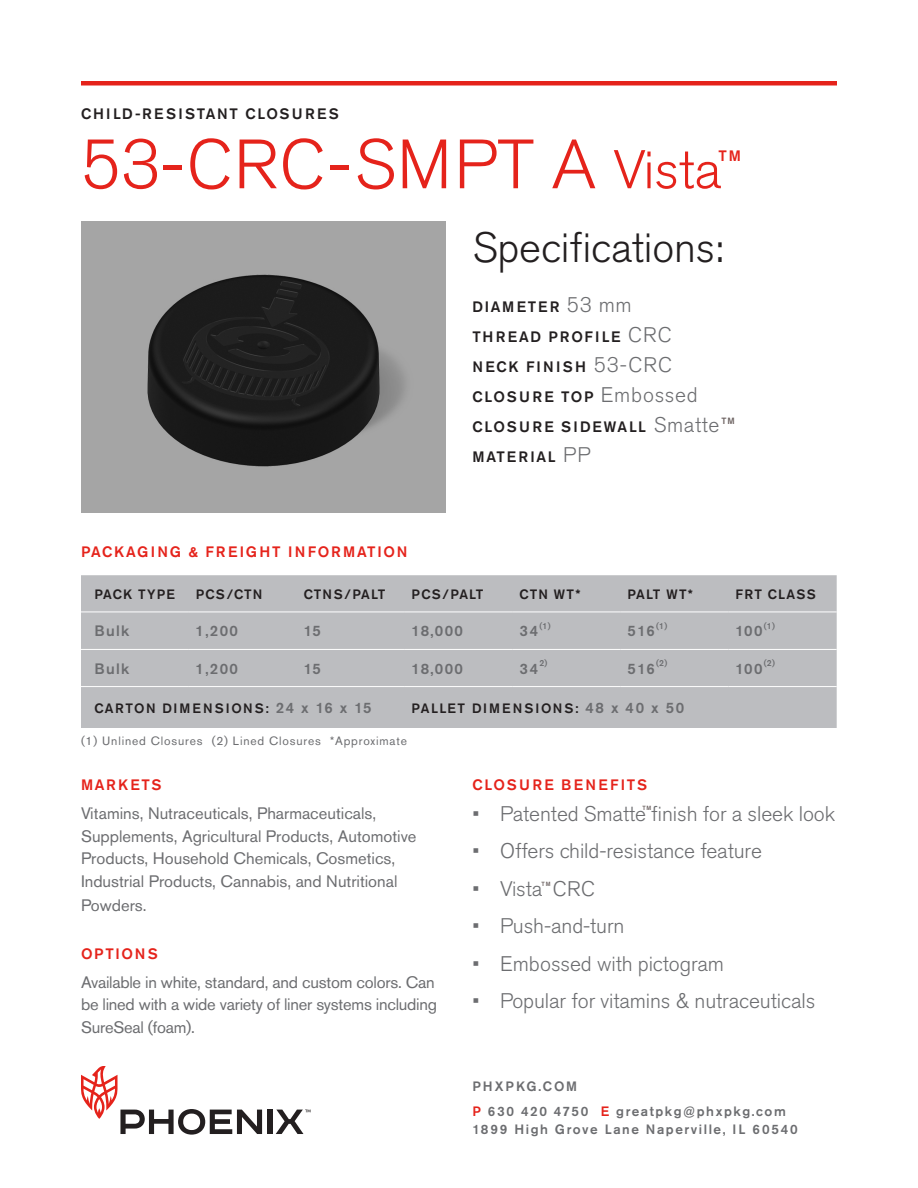
<style>
.page{position:relative;width:918px;height:1188px;background:#fff}
.page>*{position:absolute;margin:0;border:0;box-sizing:border-box;transform-origin:0 0}
.Product_Number{font:300 69px "Akzidenz Grotesk Std";letter-spacing:.015em;color:#e5231b}
.Specifications_Heade{font:300 42px "Akzidenz Grotesk Std";letter-spacing:-.005em;color:#231f20}
.t1{font:300 21px "Akzidenz Grotesk Std";letter-spacing:-.005em;color:#6c6d70}
.Body_Copy{font:16.5px/22.5px "Akzidenz Grotesk Std";color:#6c6d70}
.Specifications_Copy{font:500 15px "Akzidenz Grotesk Std";letter-spacing:.115em;color:#231f20}
.Table_Product_Info{font:500 15px "Akzidenz Grotesk Std";letter-spacing:.09em;color:#6c6d70}
.Heading_PMS_485{font:500 15px "Akzidenz Grotesk Std";letter-spacing:.115em;color:#e5231b}
.Product_Category_Nam{font:500 15px "Akzidenz Grotesk Std";letter-spacing:.155em;color:#231f20}
.Specifications_Copy-2{font:500 15px "Akzidenz Grotesk Std";letter-spacing:.155em;color:#231f20}
.Heading_PMS_485-2{font:500 15px "Akzidenz Grotesk Std";letter-spacing:.155em;color:#e5231b}
.Heading_Bullet_Point{font:500 15px "Akzidenz Grotesk Std";color:#e5231b}
.t2{font:500 13.5px/24.8px "Akzidenz Grotesk Std";letter-spacing:.115em;color:#6c6d70}
.Table_Headers{font:500 13.5px "Akzidenz Grotesk Std";letter-spacing:.085em;color:#231f20}
.Table_Product_Info-2{font:500 13.5px "Akzidenz Grotesk Std";letter-spacing:.115em;color:#231f20}
.Table_Caption{font:12px "Akzidenz Grotesk Std";letter-spacing:.07em;color:#6c6d70}
.Heading_Bullet_Point-2{font:500 9px "Akzidenz Grotesk Std";color:#6d6362}
.Table_Product_Info-3{font:500 8.7px "Akzidenz Grotesk Std";color:#6c6d70}
.Heading_Bullet_Point-3{font:500 6px "Akzidenz Grotesk Std";color:#6d6362}
.s1{font-size:54px}
.s2{font-weight:300;font-size:21px;color:#6c6d70}
.s3{font-size:15px;color:#6c6d70}
.s4{color:#e5231b}
</style>
<div class="page">
<div style="left:267px;top:1110px;width:5px;height:24px;background:#231f20"></div>
<svg style="left:81px;top:1066px;width:181px;height:69px"></svg>
<svg style="left:276px;top:1110px;width:34px;height:24px"></svg>
<div style="left:81px;top:81px;width:756px;height:5px;background:#e5231b"></div>
<div style="left:81px;top:575px;width:756px;height:153px;background:#bcbdc0"></div>
<hr style="left:297px;top:612px;width:108px;height:1px;background:#fff">
<hr style="left:405px;top:612px;width:108px;height:1px;background:#fff">
<hr style="left:513px;top:612px;width:108px;height:1px;background:#fff">
<hr style="left:621px;top:612px;width:108px;height:1px;background:#fff">
<hr style="left:729px;top:612px;width:108px;height:1px;background:#fff">
<hr style="left:81px;top:649px;width:108px;height:1px;background:#fff">
<hr style="left:189px;top:649px;width:108px;height:1px;background:#fff">
<hr style="left:297px;top:649px;width:108px;height:1px;background:#fff">
<hr style="left:405px;top:649px;width:108px;height:1px;background:#fff">
<hr style="left:513px;top:649px;width:108px;height:1px;background:#fff">
<hr style="left:621px;top:649px;width:108px;height:1px;background:#fff">
<hr style="left:729px;top:649px;width:108px;height:1px;background:#fff">
<hr style="left:81px;top:686px;width:108px;height:1px;background:#fff">
<hr style="left:189px;top:686px;width:108px;height:1px;background:#fff">
<hr style="left:297px;top:686px;width:108px;height:1px;background:#fff">
<hr style="left:405px;top:686px;width:108px;height:1px;background:#fff">
<hr style="left:513px;top:686px;width:108px;height:1px;background:#fff">
<hr style="left:621px;top:686px;width:108px;height:1px;background:#fff">
<hr style="left:729px;top:686px;width:108px;height:1px;background:#fff">
<hr style="left:81px;top:612px;width:108px;height:1px;background:#fff">
<hr style="left:189px;top:612px;width:108px;height:1px;background:#fff">
<img style="left:81px;top:230px;width:365px;height:280px">
<p class="Product_Category_Nam" style="left:81px;top:105px;width:259px">CHILD-RESISTANT CLOSURES</p>
<p class="Product_Number" style="left:81px;top:126px;width:642px">53-CRC-SMPT A <span class="s1">Vista</span></p>
<p class="Heading_Bullet_Point" style="left:719px;top:147px;width:24px">TM</p>
<p class="Specifications_Heade" style="left:472px;top:224px;width:252px">Specifications:</p>
<p class="Specifications_Copy" style="left:472px;top:298px;width:161px">DIAMETER <span class="s2">53 mm</span></p>
<p class="Specifications_Copy" style="left:472px;top:328px;width:201px">THREAD PROFILE <span class="s2">CRC</span></p>
<p class="Specifications_Copy-2" style="left:472px;top:358px;width:201px">NECK FINISH <span class="s2">53-CRC</span></p>
<p class="Specifications_Copy" style="left:472px;top:388px;width:227px">CLOSURE TOP <span class="s2">Embossed</span></p>
<p class="Specifications_Copy" style="left:472px;top:418px;width:249px">CLOSURE SIDEWALL <span class="s2">Smatte</span></p>
<p class="Specifications_Copy" style="left:472px;top:448px;width:120px">MATERIAL <span class="s2">PP</span></p>
<p class="Heading_Bullet_Point-2" style="left:721px;top:415px;width:15px">TM</p>
<p class="Heading_PMS_485" style="left:81px;top:543px;width:328px">PACKAGING &amp; FREIGHT INFORMATION</p>
<p class="Table_Headers" style="left:94px;top:586px;width:82px">PACK TYPE</p>
<p class="Table_Headers" style="left:196px;top:586px;width:68px">PCS/CTN</p>
<p class="Table_Headers" style="left:304px;top:586px;width:83px">CTNS/PALT</p>
<p class="Table_Headers" style="left:412px;top:586px;width:73px">PCS/PALT</p>
<p class="Table_Headers" style="left:520px;top:586px;width:62px">CTN WT*</p>
<p class="Table_Headers" style="left:628px;top:586px;width:67px">PALT WT*</p>
<p class="Table_Headers" style="left:735px;top:586px;width:82px">FRT CLASS</p>
<p class="Table_Product_Info" style="left:94px;top:622px;width:36px">Bulk</p>
<p class="Table_Product_Info" style="left:196px;top:622px;width:44px">1,200</p>
<p class="Table_Product_Info" style="left:304px;top:622px;width:19px">15</p>
<p class="Table_Product_Info" style="left:412px;top:622px;width:53px">18,000</p>
<p class="Table_Product_Info" style="left:520px;top:622px;width:20px">34</p>
<p class="Table_Product_Info-3" style="left:539px;top:620px;width:13px">(1)</p>
<p class="Table_Product_Info-3" style="left:656px;top:620px;width:13px">(1)</p>
<p class="Table_Product_Info-3" style="left:764px;top:620px;width:13px">(1)</p>
<p class="Table_Product_Info" style="left:628px;top:622px;width:29px">516</p>
<p class="Table_Product_Info" style="left:735px;top:622px;width:29px">100</p>
<p class="Table_Product_Info-3" style="left:539px;top:657px;width:10px">2)</p>
<p class="Table_Product_Info" style="left:94px;top:659px;width:36px">Bulk</p>
<p class="Table_Product_Info" style="left:196px;top:659px;width:44px">1,200</p>
<p class="Table_Product_Info" style="left:304px;top:659px;width:19px">15</p>
<p class="Table_Product_Info" style="left:412px;top:659px;width:53px">18,000</p>
<p class="Table_Product_Info" style="left:520px;top:659px;width:20px">34</p>
<p class="Table_Product_Info-3" style="left:656px;top:657px;width:13px">(2)</p>
<p class="Table_Product_Info" style="left:628px;top:659px;width:29px">516</p>
<p class="Table_Product_Info-3" style="left:764px;top:657px;width:13px">(2)</p>
<p class="Table_Product_Info" style="left:735px;top:659px;width:29px">100</p>
<p class="Table_Product_Info-2" style="left:94px;top:700px;width:279px">CARTON DIMENSIONS: <span class="s3">24 x 16 x 15</span></p>
<p class="Table_Product_Info-2" style="left:412px;top:700px;width:274px">PALLET DIMENSIONS: <span class="s3">48 x 40 x 50</span></p>
<p class="Table_Caption" style="left:81px;top:733px;width:328px">(1) Unlined Closures (2) Lined Closures *Approximate</p>
<p class="Heading_PMS_485" style="left:81px;top:775px;width:82px">MARKETS</p>
<p class="Body_Copy" style="left:81px;top:802px;width:337px">Vitamins, Nutraceuticals, Pharmaceuticals, Supplements, Agricultural Products, Automotive Products, Household Chemicals, Cosmetics, Industrial Products, Cannabis, and Nutritional</p>
<p class="Body_Copy" style="left:81px;top:894px;width:67px">Powders.</p>
<p class="Heading_PMS_485" style="left:81px;top:944px;width:78px">OPTIONS</p>
<p class="Body_Copy" style="left:81px;top:971px;width:358px">Available in white, standard, and custom colors. Can be lined with a wide variety of liner systems including<br>SureSeal (foam).</p>
<p class="Heading_PMS_485-2" style="left:472px;top:775px;width:176px">CLOSURE BENEFITS</p>
<p class="t1" style="left:472px;top:802px;width:364px">• Patented Smatte finish for a sleek look</p>
<p class="t1" style="left:472px;top:839px;width:291px">• Offers child-resistance feature</p>
<p class="t1" style="left:472px;top:877px;width:124px">• Vista CRC</p>
<p class="t1" style="left:472px;top:914px;width:154px">• Push-and-turn</p>
<p class="t1" style="left:472px;top:952px;width:253px">• Embossed with pictogram</p>
<p class="t1" style="left:472px;top:989px;width:344px">• Popular for vitamins &amp; nutraceuticals</p>
<p class="Heading_Bullet_Point-3" style="left:643px;top:804px;width:10px">TM</p>
<p class="Heading_Bullet_Point-3" style="left:542px;top:881px;width:10px">TM</p>
<p class="t2" style="left:472px;top:1074px;width:315px">PHXPKG.COM<br><span class="s4">P</span> 630 420 4750 <span class="s4">E</span> greatpkg@phxpkg.com</p>
<p class="t2" style="left:472px;top:1117px;width:327px">1899 High Grove Lane Naperville, IL 60540</p>
</div>
